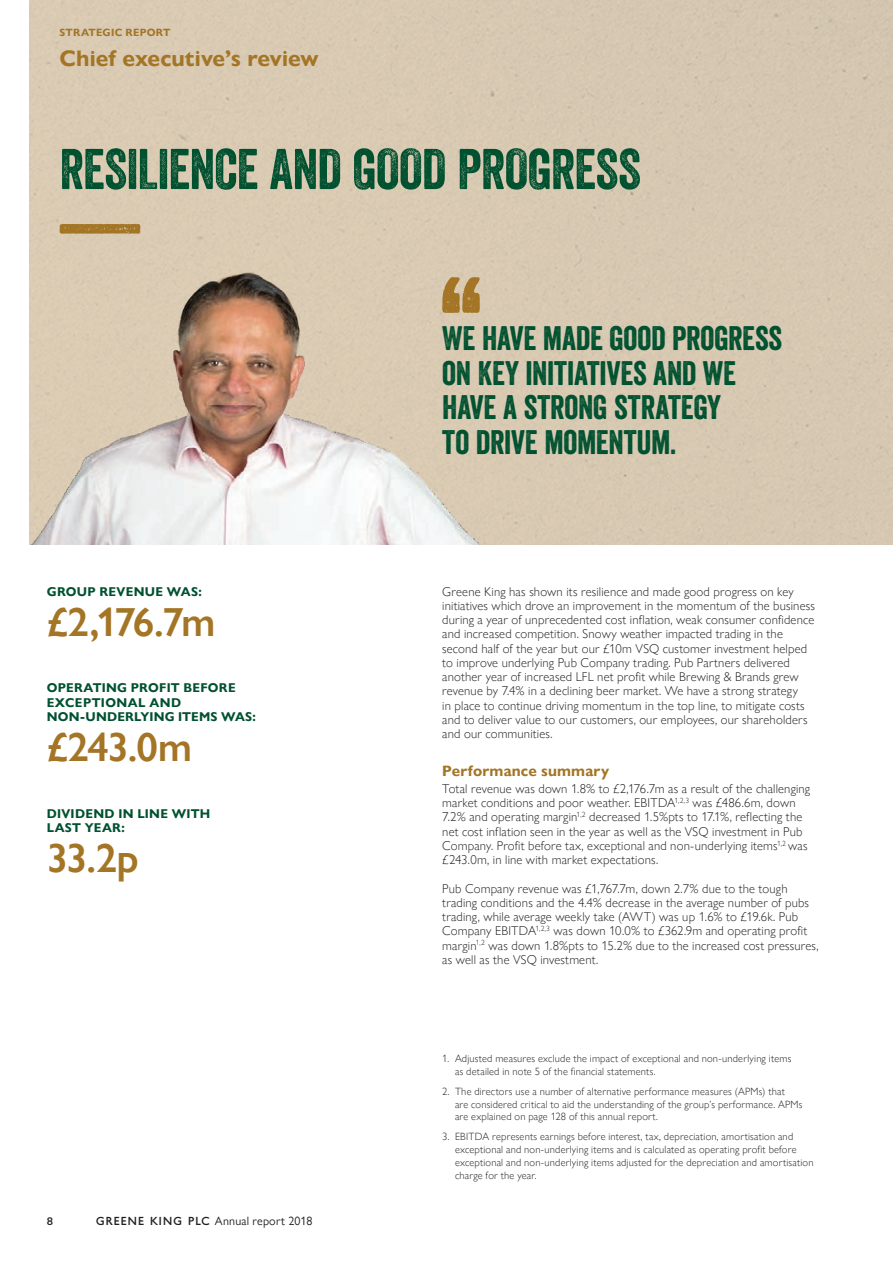
<style>
.page{position:relative;width:893px;height:1263px;background:#fff}
.page>*{position:absolute;margin:0;border:0;box-sizing:border-box;transform-origin:0 0}
.Pullout_Text{font:55.5px "Veneer";letter-spacing:-.015em;color:#005130}
.Chart_Big_Fig{font:600 40.5px "Gill Sans Nova";letter-spacing:-.045em;color:#a37525}
.Pullout_Quote{font:33px/34.5px "Veneer";letter-spacing:-.005em;color:#005130}
.Page_Title{font:700 22.5px "Gill Sans Nova";color:#a37525}
.Dir_Notes_Subhd_1{font:700 15px "Gill Sans Nova";letter-spacing:.015em;color:#a37525}
.Body_Text{font:300 12.75px/14.2px "Gill Sans Nova";letter-spacing:.015em;color:#231f20}
.Factoid_Title{font:700 12.75px/14.2px "Gill Sans Nova";letter-spacing:.02em;color:#005130}
.t1{font:12px "Gill Sans Nova";letter-spacing:.015em;color:#231f20}
.t2{font:12px "Greene King Beta";color:#231f20}
.Footnote{font:300 10.5px/12.8px "Gill Sans Nova";letter-spacing:.02em;color:#231f20}
.Strat_Rep_Page_Heade{font:700 10.5px "Gill Sans Nova";letter-spacing:.025em;color:#a37525}
.s1{font-family:"Greene King Beta Three";font-size:12.75px}
</style>
<div class="page">
<svg style="left:60px;top:224px;width:80px;height:10px"></svg>
<img style="left:30px;top:266px;width:455px;height:278px">
<p class="Strat_Rep_Page_Heade" style="left:60px;top:26px;width:113px">STRATEGIC REPORT</p>
<p class="Page_Title" style="left:60px;top:45px;width:260px">Chief executive’s review</p>
<p class="Pullout_Text" style="left:60px;top:135px;width:583px">RESILIENCE AND GOOD PROGRESS</p>
<p class="Factoid_Title" style="left:47px;top:584px;width:157px">GROUP REVENUE WAS:</p>
<p class="Chart_Big_Fig" style="left:47px;top:597px;width:170px">£2,176.7m</p>
<p class="Factoid_Title" style="left:47px;top:681px;width:210px">OPERATING PROFIT BEFORE<br>EXCEPTIONAL AND<br>NON‑UNDERLYING ITEMS WAS:</p>
<p class="Chart_Big_Fig" style="left:47px;top:722px;width:147px">£243.0m</p>
<p class="Factoid_Title" style="left:47px;top:806px;width:165px">DIVIDEND IN LINE WITH<br>LAST YEAR:</p>
<p class="Chart_Big_Fig" style="left:47px;top:833px;width:94px">33.2p</p>
<p class="t2" style="left:47px;top:1215px;width:8px">8</p>
<p class="t1" style="left:96px;top:1214px;width:218px"><span class="s1">GREENE KING PLC</span> Annual report 2018</p>
<p class="Pullout_Quote" style="left:442px;top:321px;width:341px">WE HAVE MADE GOOD PROGRESS<br>ON KEY INITIATIVES AND WE<br>HAVE A STRONG STRATEGY<br>TO DRIVE MOMENTUM.</p>
<p class="Body_Text" style="left:442px;top:584px;width:374px">Greene King has shown its resilience and made good progress on key initiatives which drove an improvement in the momentum of the business during a year of unprecedented cost inflation, weak consumer confidence and increased competition. Snowy weather impacted trading in the second half of the year but our £10m VSQ customer investment helped to improve underlying Pub Company trading. Pub Partners delivered another year of increased LFL net profit while Brewing &amp; Brands grew revenue by 7.4% in a declining beer market. We have a strong strategy<br>in place to continue driving momentum in the top line, to mitigate costs and to deliver value to our customers, our employees, our shareholders and our communities.</p>
<p class="Dir_Notes_Subhd_1" style="left:442px;top:762px;width:168px">Performance summary</p>
<p class="Body_Text" style="left:442px;top:781px;width:369px">Total revenue was down 1.8% to £2,176.7m as a result of the challenging market conditions and poor weather. EBITDA<sup>1,2,3</sup> was £486.6m, down 7.2% and operating margin<sup>1,2</sup> decreased 1.5%pts to 17.1%, reflecting the net cost inflation seen in the year as well as the VSQ investment in Pub Company. Profit before tax, exceptional and non-underlying items<sup>1,2</sup> was £243.0m, in line with market expectations.</p>
<p class="Body_Text" style="left:442px;top:881px;width:378px">Pub Company revenue was £1,767.7m, down 2.7% due to the tough trading conditions and the 4.4% decrease in the average number of pubs trading, while average weekly take (AWT) was up 1.6% to £19.6k. Pub Company EBITDA<sup>1,2,3</sup> was down 10.0% to £362.9m and operating profit margin<sup>1,2</sup> was down 1.8%pts to 15.2% due to the increased cost pressures, as well as the VSQ investment.</p>
<p class="Footnote" style="left:455px;top:1052px;width:338px;text-indent:-13px">1. Adjusted measures exclude the impact of exceptional and non-underlying items as detailed in note 5 of the financial statements.</p>
<p class="Footnote" style="left:455px;top:1085px;width:349px;text-indent:-13px">2. The directors use a number of alternative performance measures (APMs) that<br>are considered critical to aid the understanding of the group’s performance. APMs are explained on page 128 of this annual report.</p>
<p class="Footnote" style="left:455px;top:1130px;width:360px;text-indent:-13px">3. EBITDA represents earnings before interest, tax, depreciation, amortisation and exceptional and non-underlying items and is calculated as operating profit before exceptional and non-underlying items adjusted for the depreciation and amortisation charge for the year.</p>
</div>
